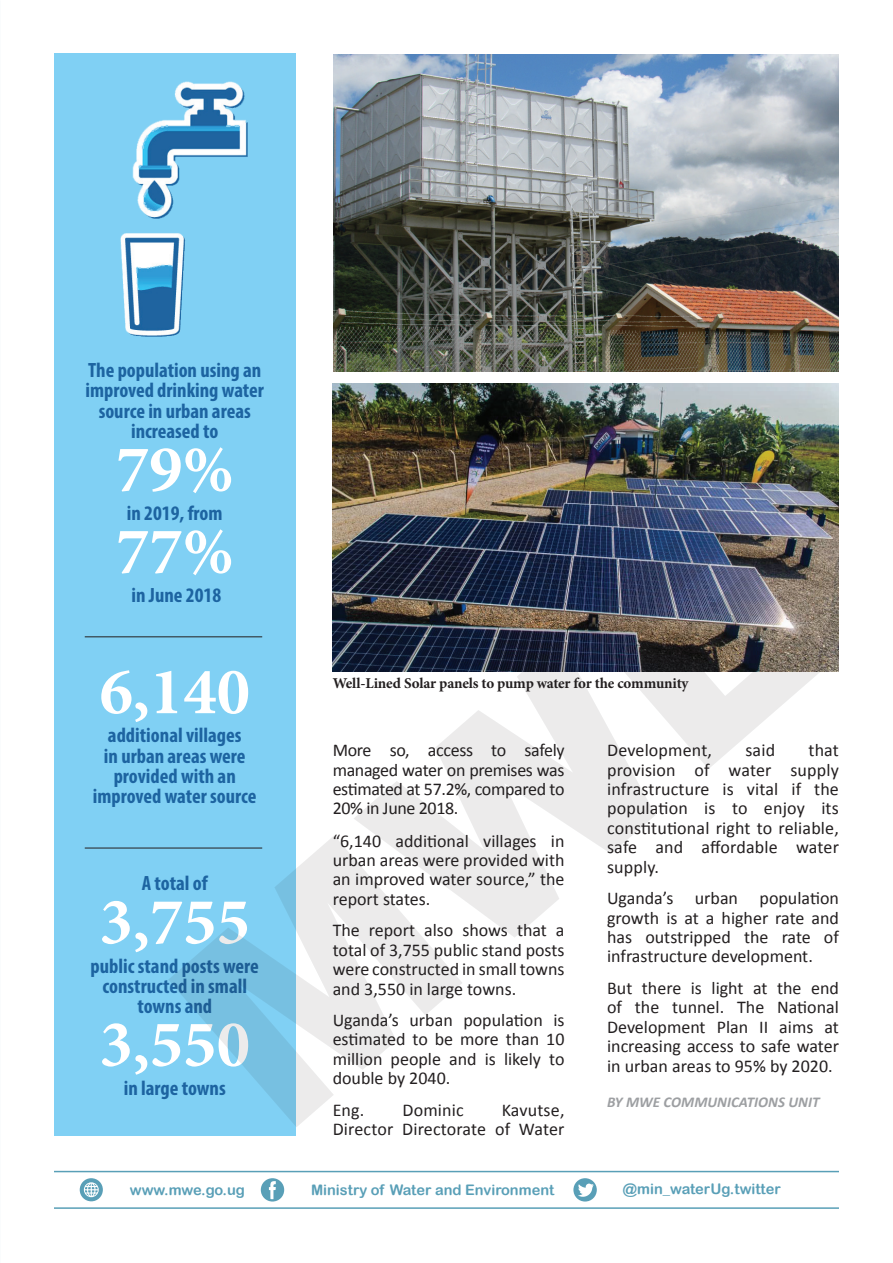
<style>
.page{position:relative;width:893px;height:1263px;background:#fff}
.page>*{position:absolute;margin:0;border:0;box-sizing:border-box;transform-origin:0 0}
.t1{font:700 66.9px "Minion Pro";color:#fff}
.t2{font:700 condensed 20.7px/20.2px "Myriad Pro";color:#1d64a1;text-align:center}
.t3{font:18px/19.4px "Calibri";color:#231f20;text-align:justify}
.t4{font:700 15px "Minion Pro";letter-spacing:-.01em;color:#231f20}
.t5{font:italic 700 15px "Calibri";color:#9d9fa2}
.t6{font:14.55px "Arial Rounded MT Bold";color:#599fb7}
</style>
<div class="page">
<div style="left:54px;top:53px;width:242px;height:1082px;background:#80d0f4"></div>
<img style="left:333px;top:54px;width:506px;height:317px">
<img style="left:333px;top:383px;width:506px;height:289px">
<svg style="left:573px;top:1178px;width:24px;height:23px"></svg>
<svg style="left:80px;top:1178px;width:23px;height:23px"></svg>
<svg style="left:261px;top:1178px;width:23px;height:23px"></svg>
<hr style="left:54px;top:1171px;width:785px;height:1px;background:#599fb7">
<hr style="left:54px;top:1207px;width:785px;height:2px;background:#599fb7">
<img style="left:120px;top:81px;width:128px;height:256px">
<hr style="left:85px;top:636px;width:177px;height:1px;background:#231f20">
<hr style="left:85px;top:848px;width:177px;height:1px;background:#231f20">
<img style="left:168px;top:513px;width:665px;height:336px">
<p class="t2" style="left:85px;top:360px;width:180px">The population using an improved drinking water source in urban areas increased to</p>
<h1 class="t1" style="left:116px;top:422px;width:119px">79%</h1>
<p class="t2" style="left:127px;top:502px;width:97px">in 2019, from</p>
<h1 class="t1" style="left:116px;top:504px;width:119px">77%</h1>
<p class="t2" style="left:132px;top:584px;width:91px">in June 2018</p>
<h1 class="t1" style="left:99px;top:645px;width:152px">6,140</h1>
<p class="t2" style="left:93px;top:725px;width:165px">additional villages<br>in urban areas were provided with an improved water source</p>
<p class="t2" style="left:142px;top:873px;width:68px">A total of</p>
<h1 class="t1" style="left:99px;top:875px;width:152px">3,755</h1>
<p class="t2" style="left:91px;top:955px;width:170px">public stand posts were constructed in small towns and</p>
<h1 class="t1" style="left:99px;top:997px;width:152px">3,550</h1>
<p class="t2" style="left:124px;top:1077px;width:104px">in large towns</p>
<p class="t4" style="left:333px;top:673px;width:357px">Well-Lined Solar panels to pump water for the community</p>
<p class="t3" style="left:333px;top:740px;width:233px">More so, access to safely managed water on premises was estimated at 57.2%, compared to 20% in June 2018.</p>
<p class="t3" style="left:333px;top:830px;width:233px">“6,140 additional villages in urban areas were provided with an improved water source,” the report states.</p>
<p class="t3" style="left:333px;top:920px;width:233px">The report also shows that a total of 3,755 public stand posts were constructed in small towns and 3,550 in large towns.</p>
<p class="t3" style="left:333px;top:1009px;width:233px">Uganda’s urban population is estimated to be more than 10 million people and is likely to double by 2040.</p>
<p class="t3" style="left:333px;top:1099px;width:33px">Eng.</p>
<p class="t3" style="left:402px;top:1099px;width:63px">Dominic</p>
<p class="t3" style="left:333px;top:1099px;width:233px;text-align:right">Kavutse,<br>Director Directorate of Water</p>
<p class="t3" style="left:607px;top:740px;width:233px;text-indent:201px">that provision of water supply infrastructure is vital if the population is to enjoy its constitutional right to reliable, safe and affordable water supply.</p>
<p class="t3" style="left:607px;top:888px;width:233px">Uganda’s urban population growth is at a higher rate and has outstripped the rate of infrastructure development.</p>
<p class="t3" style="left:607px;top:977px;width:233px">But there is light at the end of the tunnel. The National Development Plan II aims at increasing access to safe water in urban areas to 95% by 2020.</p>
<p class="t5" style="left:607px;top:1092px;width:214px">BY MWE COMMUNICATIONS UNIT</p>
<p class="t3" style="left:607px;top:740px;width:107px">Development,</p>
<p class="t3" style="left:745px;top:740px;width:31px">said</p>
<p class="t6" style="left:130px;top:1181px;width:117px">www.mwe.go.ug</p>
<p class="t6" style="left:311px;top:1181px;width:245px">Ministry of Water and Environment</p>
<p class="t6" style="left:623px;top:1180px;width:159px">@min_waterUg.twitter</p>
</div>
